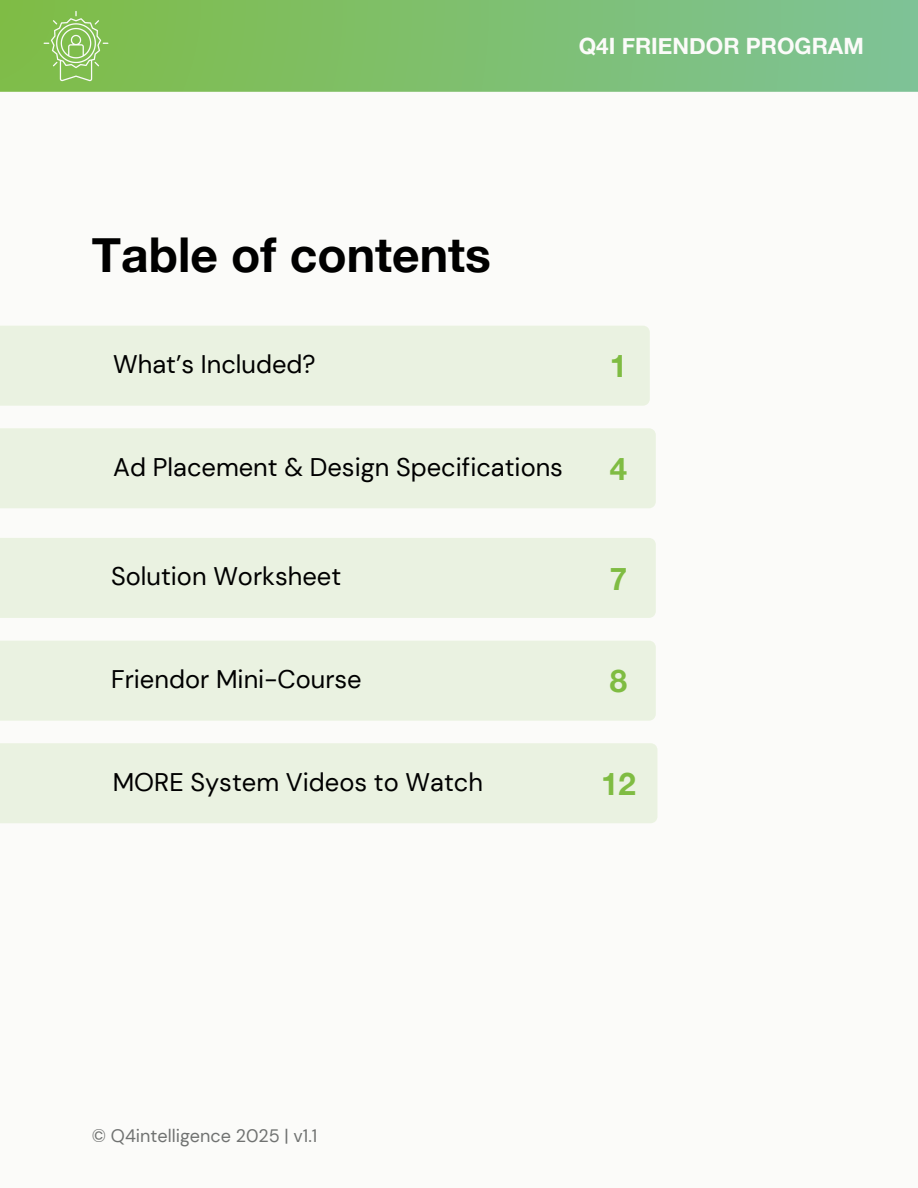
<style>
.page{position:relative;width:918px;height:1188px;background:#fbfbf9}
.page>*{position:absolute;margin:0;border:0;box-sizing:border-box;transform-origin:0 0}
.t1{font:700 48px "Helvetica Neue";color:#000}
.t2{font:700 31.2px "Helvetica Neue";color:#7fbc42}
.t3{font:25.5px "DM Sans";color:#000}
.t4{font:700 22.5px "Helvetica Neue";color:#fbfbf9}
.t5{font:18px "DM Sans";color:#707271}
</style>
<div class="page">
<svg style="left:0;top:0;width:918px;height:92px;background:#7ebf71"></svg>
<img style="left:41px;top:0;width:70px;height:92px">
<div style="left:0;top:428px;width:656px;height:80px;background:#eaf2e1"></div>
<div style="left:0;top:326px;width:650px;height:80px;background:#eaf2e1"></div>
<div style="left:0;top:538px;width:656px;height:80px;background:#eaf2e1"></div>
<div style="left:0;top:641px;width:656px;height:80px;background:#eaf2e1"></div>
<div style="left:0;top:743px;width:658px;height:80px;background:#eaf2e1"></div>
<h3 class="t4" style="left:579px;top:32px;width:286px">Q4I FRIENDOR PROGRAM</h3>
<p class="t1" style="left:92px;top:226px;width:400px">Table of contents</p>
<h2 class="t3" style="left:113px;top:348px;width:204px">What’s Included?</h2>
<p class="t2" style="left:610px;top:347px;width:19px">1</p>
<p class="t3" style="left:113px;top:450px;width:451px">Ad Placement &amp; Design Specifications</p>
<h2 class="t2" style="left:610px;top:450px;width:19px">4</h2>
<h1 class="t3" style="left:111px;top:560px;width:232px">Solution Worksheet</h1>
<h2 class="t2" style="left:610px;top:559px;width:19px">7</h2>
<p class="t3" style="left:111px;top:663px;width:252px">Friendor Mini-Course</p>
<h2 class="t2" style="left:610px;top:662px;width:19px">8</h2>
<h2 class="t3" style="left:113px;top:765px;width:372px">MORE System Videos to Watch</h2>
<p class="t2" style="left:601px;top:765px;width:36px">12</p>
<p class="t5" style="left:92px;top:1124px;width:227px">© Q4intelligence 2025 | v1.1</p>
</div>
